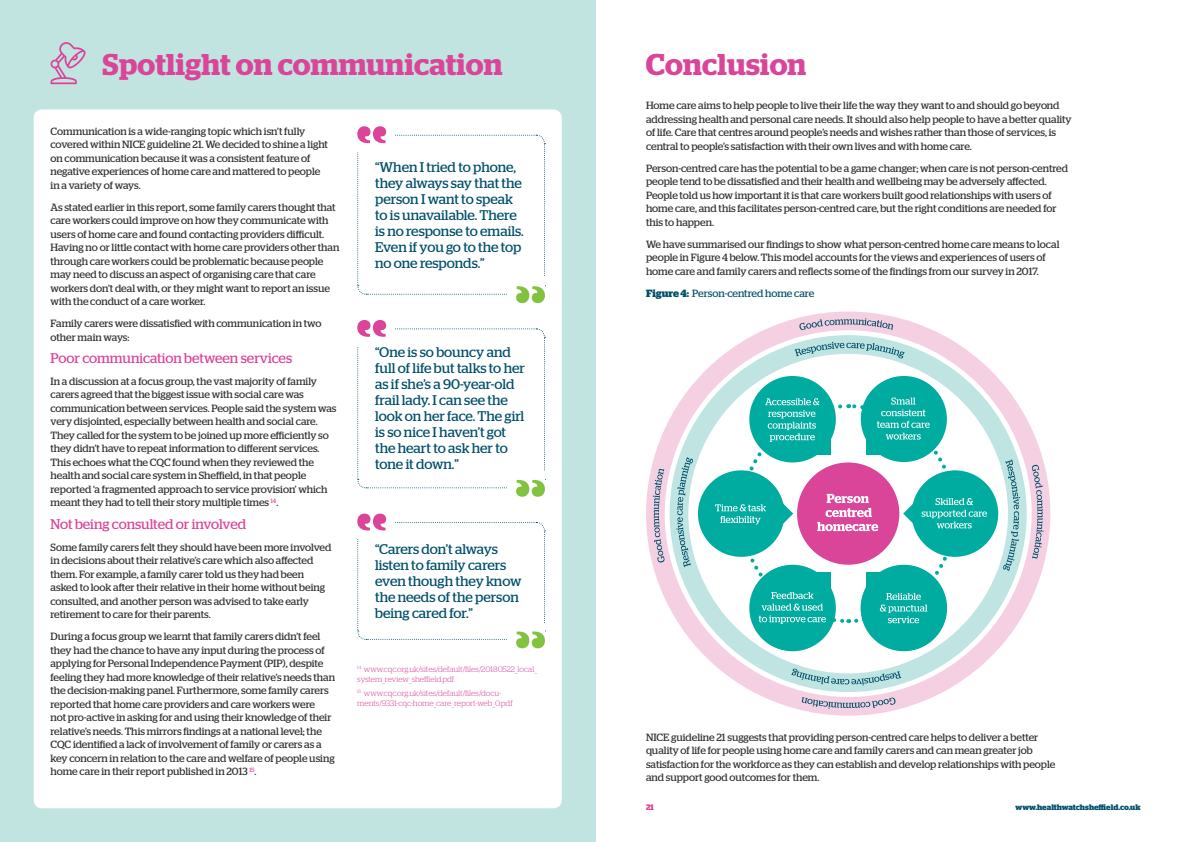
<style>
.page{position:relative;width:1191px;height:842px;background:#fff}
.page>*{position:absolute;margin:0;border:0;box-sizing:border-box;transform-origin:0 0}
.t1{font:600 30px "Stag";letter-spacing:.005em;color:#da4599}
.t2{font:14px/16px "Stag";letter-spacing:-.005em;color:#004f6b}
.t3{font:14px "Stag";letter-spacing:-.005em;color:#da4599}
.t4{font:10.5px/13.5px "Stag";letter-spacing:-.005em;color:#312f30}
.t5{font:10.5px "Stag";letter-spacing:-.005em;color:#004f6b}
.t6{font:300 8px/10px "Stag";color:#da4599}
.t7{font:700 8px "Stag";letter-spacing:-.005em;color:#004f6b}
.t8{font:700 8px "Stag";color:#da4599}
.s1{font-weight:700}
</style>
<div class="page">
<div style="left:0;top:0;width:595px;height:842px;background:#c1e4e1"></div>
<div style="left:34px;top:109px;width:528px;height:699px;background:#fff;border-radius:8px"></div>
<svg style="left:357px;top:126px;width:188px;height:177px"></svg>
<svg style="left:357px;top:320px;width:188px;height:177px"></svg>
<svg style="left:357px;top:514px;width:188px;height:134px"></svg>
<svg style="left:51px;top:42px;width:35px;height:42px"></svg>
<svg style="left:646px;top:311px;width:405px;height:405px"></svg>
<svg style="left:799px;top:318px;width:94px;height:12px"></svg>
<svg style="left:1031px;top:464px;width:12px;height:95px"></svg>
<svg style="left:801px;top:697px;width:95px;height:12px"></svg>
<svg style="left:653px;top:469px;width:12px;height:94px"></svg>
<div style="left:911px;top:470px;width:87px;height:87px;background:#00aca0;border-radius:50%"></div>
<svg style="left:715px;top:398px;width:272px;height:227px"></svg>
<p class="t1" style="left:102px;top:46px;width:402px">Spotlight on communication</p>
<p class="t4" style="left:51px;top:124px;width:279px">Communication is a wide-ranging topic which isn’t fully covered within NICE guideline 21. We decided to shine a light on communication because it was a consistent feature of negative experiences of home care and mattered to people in a variety of ways.</p>
<p class="t4" style="left:51px;top:200px;width:290px">As stated earlier in this report, some family carers thought that care workers could improve on how they communicate with users of home care and found contacting providers difficult.<br>Having no or little contact with home care providers other than through care workers could be problematic because people may need to discuss an aspect of organising care that care workers don’t deal with, or they might want to report an issue with the conduct of a care worker.</p>
<p class="t4" style="left:51px;top:316px;width:272px">Family carers were dissatisfied with communication in two other main ways:</p>
<p class="t3" style="left:51px;top:350px;width:243px">Poor communication between services</p>
<p class="t4" style="left:51px;top:374px;width:287px">In a discussion at a focus group, the vast majority of family carers agreed that the biggest issue with social care was communication between services. People said the system was very disjointed, especially between health and social care.<br>They called for the system to be joined up more efficiently so they didn’t have to repeat information to different services.<br>This echoes what the CQC found when they reviewed the health and social care system in Sheffield, in that people reported ‘a fragmented approach to service provision’ which meant they had to tell their story multiple times <sup>14</sup>.</p>
<p class="t3" style="left:51px;top:516px;width:197px">Not being consulted or involved</p>
<p class="t4" style="left:51px;top:540px;width:282px">Some family carers felt they should have been more involved in decisions about their relative’s care which also affected them. For example, a family carer told us they had been asked to look after their relative in their home without being consulted, and another person was advised to take early retirement to care for their parents.</p>
<p class="t4" style="left:51px;top:630px;width:286px">During a focus group we learnt that family carers didn’t feel they had the chance to have any input during the process of applying for Personal Independence Payment (PIP), despite feeling they had more knowledge of their relative’s needs than the decision-making panel. Furthermore, some family carers reported that home care providers and care workers were<br>not pro-active in asking for and using their knowledge of their relative’s needs. This mirrors findings at a national level; the CQC identified a lack of involvement of family or carers as a key concern in relation to the care and welfare of people using home care in their report published in 2013 <sup>15</sup>.</p>
<p class="t2" style="left:375px;top:159px;width:150px">“When I tried to phone, they always say that the person I want to speak to is unavailable. There is no response to emails.<br>Even if you go to the top no one responds.”</p>
<p class="t2" style="left:375px;top:344px;width:151px">“One is so bouncy and full of life but talks to her as if she’s a 90-year-old frail lady. I can see the look on her face. The girl is so nice I haven’t got the heart to ask her to tone it down.”</p>
<p class="t2" style="left:375px;top:541px;width:148px">“Carers don’t always listen to family carers even though they know the needs of the person being cared for.”</p>
<p class="t6" style="left:357px;top:664px;width:181px"><sup>14</sup> www.cqc.org.uk/sites/default/files/20180522_local_ system_review_sheffield.pdf</p>
<p class="t6" style="left:357px;top:688px;width:157px"><sup>15</sup> www.cqc.org.uk/sites/default/files/docu&shy;ments/9331-cqc-home_care_report-web_0.pdf</p>
<p class="t1" style="left:646px;top:46px;width:162px">Conclusion</p>
<p class="t4" style="left:646px;top:99px;width:427px">Home care aims to help people to live their life the way they want to and should go beyond addressing health and personal care needs. It should also help people to have a better quality of life. Care that centres around people’s needs and wishes rather than those of services, is central to people’s satisfaction with their own lives and with home care.</p>
<p class="t4" style="left:646px;top:161px;width:423px">Person-centred care has the potential to be a game changer; when care is not person-centred people tend to be dissatisfied and their health and wellbeing may be adversely affected.<br>People told us how important it is that care workers built good relationships with users of home care, and this facilitates person-centred care, but the right conditions are needed for this to happen.</p>
<p class="t4" style="left:646px;top:237px;width:415px">We have summarised our findings to show what person-centred home care means to local people in Figure 4 below. This model accounts for the views and experiences of users of home care and family carers and reflects some of the findings from our survey in 2017.</p>
<p class="t5" style="left:646px;top:287px;width:170px"><span class="s1">Figure 4:</span> Person-centred home care</p>
<p class="t4" style="left:646px;top:730px;width:411px">NICE guideline 21 suggests that providing person-centred care helps to deliver a better quality of life for people using home care and family carers and can mean greater job satisfaction for the workforce as they can establish and develop relationships with people and support good outcomes for them.</p>
<p class="t8" style="left:646px;top:803px;width:9px">21</p>
<p class="t7" style="left:1015px;top:803px;width:126px">www.healthwatchsheffield.co.uk</p>
</div>
